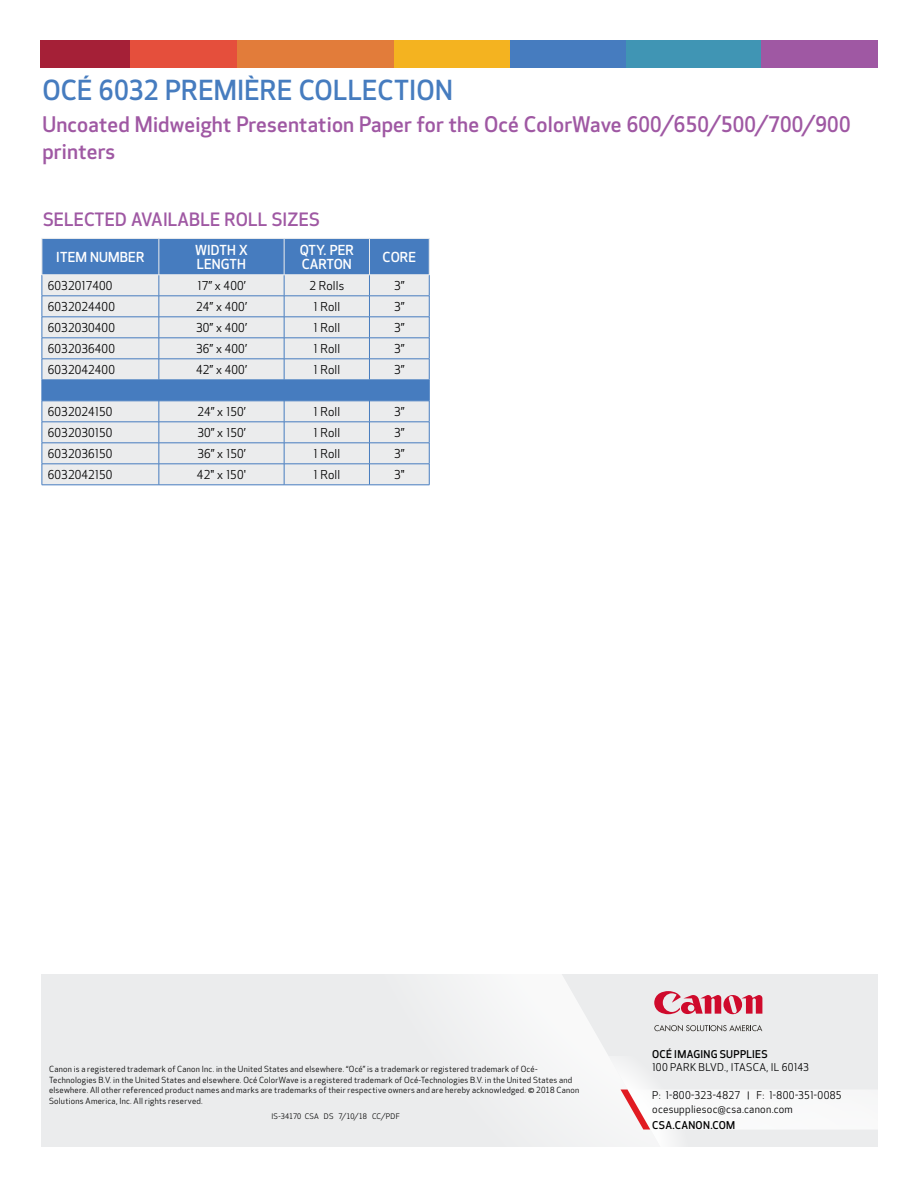
<style>
.page{position:relative;width:918px;height:1188px;background:#fff}
.page>*{position:absolute;margin:0;border:0;box-sizing:border-box;transform-origin:0 0}
.t1{font:500 27px "Optic Sans 301";letter-spacing:.01em;color:#467cbf}
.t2{font:500 21px/27px "Optic Sans 301";letter-spacing:.01em;color:#9f58a3}
.t3{font:500 18px "Optic Sans 301";letter-spacing:.01em;color:#9f58a3}
.t4{font:500 13.5px/14.2px "Optic Sans 301";letter-spacing:.01em;color:#fff}
.t5{font:12px "Optic Sans 201";letter-spacing:.01em;color:#000}
.t6{font:10.5px/13.5px "Optic Sans 201";letter-spacing:.025em;color:#000}
.t7{font:500 10.5px "Optic Sans 301";letter-spacing:.03em;color:#000}
.t8{font:8.25px/10.5px "Optic Sans 201";letter-spacing:.03em;color:#000}
.t9{font:7.5px "Optic Sans 201";letter-spacing:.02em;color:#000}
.s1{font-size:9.45px}
</style>
<div class="page">
<div style="left:130px;top:40px;width:107px;height:28px;background:#e54f3c"></div>
<div style="left:237px;top:40px;width:157px;height:28px;background:#e27c3a"></div>
<div style="left:394px;top:40px;width:117px;height:28px;background:#f4b320"></div>
<div style="left:511px;top:40px;width:116px;height:28px;background:#467cbf"></div>
<div style="left:761px;top:40px;width:117px;height:28px;background:#9f58a3"></div>
<div style="left:40px;top:40px;width:90px;height:28px;background:#a52037"></div>
<div style="left:626px;top:40px;width:135px;height:28px;background:#4095b4"></div>
<div style="left:43px;top:239px;width:386px;height:36px;background:#467cbf"></div>
<svg style="left:43px;top:276px;width:386px;height:209px;background:#d5dde6"></svg>
<hr style="left:42px;top:296px;width:117px;height:1px;background:#467cbf">
<hr style="left:159px;top:296px;width:125px;height:1px;background:#467cbf">
<hr style="left:284px;top:296px;width:85px;height:1px;background:#467cbf">
<hr style="left:369px;top:296px;width:60px;height:1px;background:#467cbf">
<hr style="left:42px;top:317px;width:117px;height:1px;background:#467cbf">
<hr style="left:159px;top:317px;width:125px;height:1px;background:#467cbf">
<hr style="left:284px;top:317px;width:85px;height:1px;background:#467cbf">
<hr style="left:369px;top:317px;width:60px;height:1px;background:#467cbf">
<hr style="left:42px;top:338px;width:117px;height:1px;background:#467cbf">
<hr style="left:159px;top:338px;width:125px;height:1px;background:#467cbf">
<hr style="left:284px;top:338px;width:85px;height:1px;background:#467cbf">
<hr style="left:369px;top:338px;width:60px;height:1px;background:#467cbf">
<hr style="left:42px;top:359px;width:117px;height:1px;background:#467cbf">
<hr style="left:159px;top:359px;width:125px;height:1px;background:#467cbf">
<hr style="left:284px;top:359px;width:85px;height:1px;background:#467cbf">
<hr style="left:369px;top:359px;width:60px;height:1px;background:#467cbf">
<hr style="left:42px;top:380px;width:117px;height:1px;background:#467cbf">
<hr style="left:159px;top:380px;width:125px;height:1px;background:#467cbf">
<hr style="left:284px;top:380px;width:85px;height:1px;background:#467cbf">
<hr style="left:369px;top:380px;width:60px;height:1px;background:#467cbf">
<hr style="left:42px;top:401px;width:117px;height:1px;background:#467cbf">
<hr style="left:159px;top:401px;width:125px;height:1px;background:#467cbf">
<hr style="left:284px;top:401px;width:85px;height:1px;background:#467cbf">
<hr style="left:369px;top:401px;width:60px;height:1px;background:#467cbf">
<hr style="left:42px;top:422px;width:117px;height:1px;background:#467cbf">
<hr style="left:159px;top:422px;width:125px;height:1px;background:#467cbf">
<hr style="left:284px;top:422px;width:85px;height:1px;background:#467cbf">
<hr style="left:369px;top:422px;width:60px;height:1px;background:#467cbf">
<hr style="left:42px;top:443px;width:117px;height:1px;background:#467cbf">
<hr style="left:159px;top:443px;width:125px;height:1px;background:#467cbf">
<hr style="left:284px;top:443px;width:85px;height:1px;background:#467cbf">
<hr style="left:369px;top:443px;width:60px;height:1px;background:#467cbf">
<hr style="left:42px;top:464px;width:117px;height:1px;background:#467cbf">
<svg style="left:42px;top:276px;width:1px;height:209px"></svg>
<hr style="left:159px;top:464px;width:125px;height:1px;background:#467cbf">
<svg style="left:159px;top:276px;width:1px;height:209px"></svg>
<hr style="left:284px;top:464px;width:85px;height:1px;background:#467cbf">
<svg style="left:284px;top:276px;width:1px;height:209px"></svg>
<hr style="left:369px;top:464px;width:60px;height:1px;background:#467cbf">
<svg style="left:369px;top:276px;width:1px;height:209px"></svg>
<svg style="left:429px;top:275px;width:1px;height:210px"></svg>
<hr style="left:42px;top:485px;width:117px;height:1px;background:#467cbf">
<hr style="left:159px;top:485px;width:125px;height:1px;background:#467cbf">
<hr style="left:284px;top:485px;width:85px;height:1px;background:#467cbf">
<hr style="left:369px;top:485px;width:60px;height:1px;background:#467cbf">
<hr style="left:42px;top:238px;width:117px;height:1px;background:#ebeced">
<hr style="left:42px;top:239px;width:1px;height:36px;background:#ebeced">
<hr style="left:159px;top:238px;width:125px;height:1px;background:#ebeced">
<hr style="left:159px;top:239px;width:1px;height:36px;background:#ebeced">
<hr style="left:284px;top:238px;width:85px;height:1px;background:#ebeced">
<hr style="left:284px;top:239px;width:1px;height:36px;background:#ebeced">
<hr style="left:369px;top:238px;width:60px;height:1px;background:#ebeced">
<hr style="left:369px;top:239px;width:1px;height:36px;background:#ebeced">
<hr style="left:429px;top:239px;width:1px;height:36px;background:#ebeced">
<hr style="left:42px;top:275px;width:117px;height:1px;background:#ebeced">
<hr style="left:159px;top:275px;width:125px;height:1px;background:#ebeced">
<hr style="left:284px;top:275px;width:85px;height:1px;background:#ebeced">
<hr style="left:369px;top:275px;width:60px;height:1px;background:#ebeced">
<div style="left:41px;top:975px;width:837px;height:172px;background:#ebeced"></div>
<svg style="left:360px;top:974px;width:445px;height:130px"></svg>
<svg style="left:602px;top:1056px;width:276px;height:91px"></svg>
<svg style="left:654px;top:1025px;width:108px;height:6px"></svg>
<svg style="left:654px;top:991px;width:108px;height:23px"></svg>
<h1 class="t1" style="left:42px;top:75px;width:412px">OCÉ 6032 PREMIÈRE COLLECTION</h1>
<h2 class="t2" style="left:42px;top:112px;width:810px">Uncoated Midweight Presentation Paper for the Océ ColorWave 600/650/500/700/900 printers</h2>
<h3 class="t3" style="left:43px;top:209px;width:278px">SELECTED AVAILABLE ROLL SIZES</h3>
<h3 class="t4" style="left:56px;top:250px;width:90px">ITEM NUMBER</h3>
<h3 class="t4" style="left:195px;top:243px;width:54px">WIDTH X<br>LENGTH</h3>
<h3 class="t4" style="left:300px;top:243px;width:56px">QTY. PER<br>CARTON</h3>
<h3 class="t4" style="left:383px;top:250px;width:35px">CORE</h3>
<h3 class="t5" style="left:48px;top:279px;width:66px">6032017400</h3>
<h3 class="t5" style="left:197px;top:279px;width:50px">17” x 400’</h3>
<h3 class="t5" style="left:309px;top:279px;width:36px">2 Rolls</h3>
<h3 class="t5" style="left:394px;top:279px;width:12px">3”</h3>
<h3 class="t5" style="left:48px;top:300px;width:69px">6032024400</h3>
<h3 class="t5" style="left:196px;top:300px;width:52px">24” x 400’</h3>
<h3 class="t5" style="left:313px;top:300px;width:28px">1 Roll</h3>
<h3 class="t5" style="left:394px;top:300px;width:12px">3”</h3>
<h3 class="t5" style="left:48px;top:321px;width:69px">6032030400</h3>
<h3 class="t5" style="left:196px;top:321px;width:52px">30” x 400’</h3>
<h3 class="t5" style="left:313px;top:321px;width:28px">1 Roll</h3>
<h3 class="t5" style="left:394px;top:321px;width:12px">3”</h3>
<h3 class="t5" style="left:48px;top:342px;width:69px">6032036400</h3>
<h3 class="t5" style="left:196px;top:342px;width:52px">36” x 400’</h3>
<h3 class="t5" style="left:313px;top:342px;width:28px">1 Roll</h3>
<h3 class="t5" style="left:394px;top:342px;width:12px">3”</h3>
<h3 class="t5" style="left:48px;top:363px;width:69px">6032042400</h3>
<h3 class="t5" style="left:196px;top:363px;width:52px">42” x 400’</h3>
<h3 class="t5" style="left:313px;top:363px;width:28px">1 Roll</h3>
<h3 class="t5" style="left:394px;top:363px;width:12px">3”</h3>
<h3 class="t5" style="left:48px;top:405px;width:66px">6032024150</h3>
<h3 class="t5" style="left:197px;top:405px;width:50px">24” x 150’</h3>
<h3 class="t5" style="left:313px;top:405px;width:28px">1 Roll</h3>
<h3 class="t5" style="left:394px;top:405px;width:12px">3”</h3>
<h3 class="t5" style="left:48px;top:426px;width:66px">6032030150</h3>
<h3 class="t5" style="left:197px;top:426px;width:50px">30” x 150’</h3>
<h3 class="t5" style="left:313px;top:426px;width:28px">1 Roll</h3>
<h3 class="t5" style="left:394px;top:426px;width:12px">3”</h3>
<h3 class="t5" style="left:48px;top:447px;width:66px">6032036150</h3>
<h3 class="t5" style="left:197px;top:447px;width:50px">36” x 150’</h3>
<h3 class="t5" style="left:313px;top:447px;width:28px">1 Roll</h3>
<h3 class="t5" style="left:394px;top:447px;width:12px">3”</h3>
<h3 class="t5" style="left:48px;top:468px;width:66px">6032042150</h3>
<h3 class="t5" style="left:197px;top:468px;width:51px">42" x 150'</h3>
<h3 class="t5" style="left:313px;top:468px;width:28px">1 Roll</h3>
<h3 class="t5" style="left:394px;top:468px;width:12px">3"</h3>
<p class="t8" style="left:49px;top:1064px;width:532px">Canon is a registered trademark of Canon Inc. in the United States and elsewhere. “Océ” is a trademark or registered trademark of Océ-Technologies B.V. in the United States and elsewhere. Océ ColorWave is a registered trademark of Océ-Technologies B.V. in the United States and elsewhere. All other referenced product names and marks are trademarks of their respective owners and are hereby acknowledged. © 2018 Canon Solutions America, Inc. All rights reserved.</p>
<p class="t9" style="left:272px;top:1112px;width:130px">IS-34170 CSA DS 7/10/18 CC/PDF</p>
<p class="t7" style="left:652px;top:1048px;width:117px">OCÉ IMAGING SUPPLIES</p>
<p class="t6" style="left:652px;top:1060px;width:158px">100 PARK BLVD., ITASCA, IL 60143</p>
<p class="t6" style="left:652px;top:1089px;width:191px">P: 1-800-323-4827 <span class="s1">|</span> F: 1-800-351-0085 ocesuppliesoc@csa.canon.com</p>
<p class="t7" style="left:652px;top:1120px;width:84px">CSA.CANON.COM</p>
</div>
